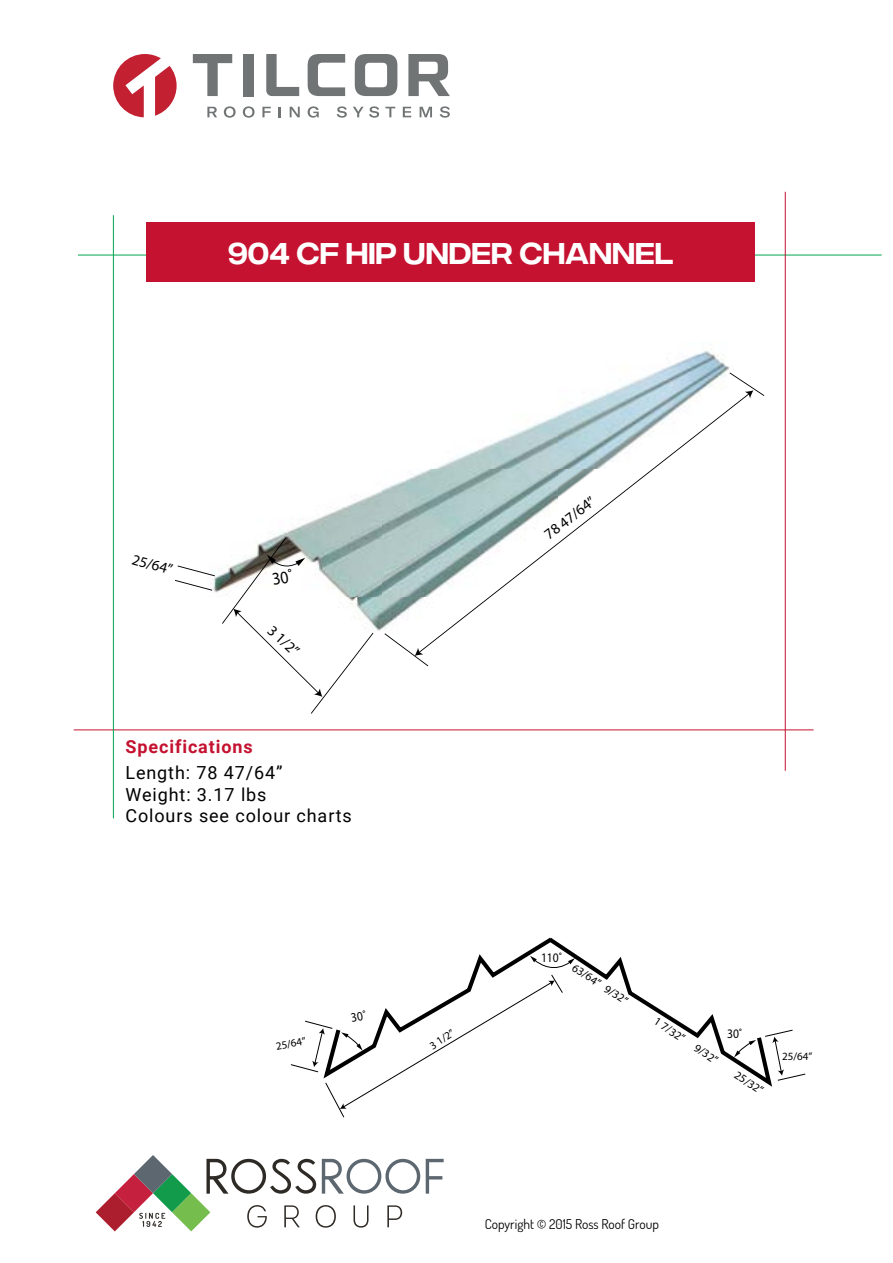
<style>
.page{position:relative;width:893px;height:1263px;background:#fff}
.page>*{position:absolute;margin:0;border:0;box-sizing:border-box;transform-origin:0 0}
.t1{font:30px "Integral CF";color:#fff}
.t2{font:18px/21.6px "Roboto";letter-spacing:.05em;color:#000}
.t3{font:700 18px "Roboto";letter-spacing:.05em;color:#c41230}
.t4{font:15.15px "Myriad Pro";color:#000}
.t5{font:13.5px "Dosis";color:#000}
.t6{font:13.05px "Myriad Pro";color:#000;scale:.89 1}
.t7{font:11.55px "Myriad Pro";color:#000}
.t8{font:11.1px "Myriad Pro";color:#000}
</style>
<div class="page">
<svg style="left:113px;top:54px;width:64px;height:63px"></svg>
<svg style="left:207px;top:107px;width:10px;height:10px"></svg>
<svg style="left:224px;top:106px;width:12px;height:12px"></svg>
<svg style="left:243px;top:106px;width:12px;height:12px"></svg>
<svg style="left:262px;top:107px;width:9px;height:10px"></svg>
<svg style="left:279px;top:107px;width:2px;height:10px"></svg>
<svg style="left:290px;top:107px;width:10px;height:10px"></svg>
<svg style="left:308px;top:106px;width:11px;height:12px"></svg>
<svg style="left:337px;top:106px;width:10px;height:12px"></svg>
<svg style="left:353px;top:106px;width:26px;height:12px"></svg>
<svg style="left:385px;top:107px;width:10px;height:10px"></svg>
<svg style="left:403px;top:107px;width:8px;height:10px"></svg>
<svg style="left:420px;top:107px;width:12px;height:10px"></svg>
<svg style="left:440px;top:106px;width:10px;height:12px"></svg>
<svg style="left:193px;top:54px;width:39px;height:42px"></svg>
<div style="left:243px;top:54px;width:10px;height:42px;background:#717475"></div>
<svg style="left:266px;top:54px;width:33px;height:42px"></svg>
<svg style="left:308px;top:54px;width:37px;height:42px"></svg>
<svg style="left:355px;top:54px;width:42px;height:42px"></svg>
<svg style="left:408px;top:54px;width:42px;height:42px"></svg>
<hr style="left:78px;top:255px;width:804px;height:1px;background:#00a651">
<hr style="left:74px;top:730px;width:740px;height:1px;background:#c41230">
<hr style="left:113px;top:215px;width:1px;height:603px;background:#00a651">
<hr style="left:785px;top:192px;width:1px;height:579px;background:#c41230">
<svg style="left:426px;top:1159px;width:18px;height:35px"></svg>
<svg style="left:96px;top:1155px;width:324px;height:76px"></svg>
<div style="left:147px;top:222px;width:608px;height:60px;background:#c41230"></div>
<img style="left:214px;top:351px;width:516px;height:283px">
<svg style="left:419px;top:393px;width:326px;height:253px"></svg>
<svg style="left:730px;top:372px;width:34px;height:26px"></svg>
<svg style="left:384px;top:633px;width:44px;height:33px"></svg>
<svg style="left:175px;top:565px;width:40px;height:26px"></svg>
<svg style="left:222px;top:537px;width:151px;height:177px"></svg>
<svg style="left:290px;top:938px;width:516px;height:179px"></svg>
<h1 class="t1" style="left:228px;top:237px;width:447px">904 CF HIP UNDER CHANNEL</h1>
<p class="t4" style="left:135px;top:550px;width:43px;rotate:16deg">25/64”</p>
<p class="t4" style="left:276px;top:621px;width:38px;rotate:43deg">3 1/2”</p>
<p class="t3" style="left:125px;top:734px;width:129px">Specifications</p>
<p class="t2" style="left:125px;top:761px;width:228px">Length: 78 47/64”<br>Weight: 3.17 lbs<br>Colours see colour charts</p>
<p class="t8" style="left:275px;top:1039px;width:32px;rotate:-11deg">25/64”</p>
<p class="t4" style="left:540px;top:529px;width:62px;rotate:-38deg">78 47/64”</p>
<p class="t6" style="left:541px;top:949px;width:26px">110˚</p>
<p class="t7" style="left:577px;top:960px;width:33px;rotate:33deg">63/64”</p>
<p class="t7" style="left:609px;top:981px;width:27px;rotate:33deg">9/32”</p>
<p class="t7" style="left:659px;top:1014px;width:36px;rotate:33deg">1 7/32”</p>
<p class="t8" style="left:427px;top:1041px;width:29px;rotate:-33deg">3 1/2”</p>
<p class="t6" style="left:727px;top:1026px;width:19px">30˚</p>
<p class="t7" style="left:699px;top:1041px;width:27px;rotate:33deg">9/32”</p>
<p class="t7" style="left:739px;top:1068px;width:33px;rotate:33deg">25/32”</p>
<p class="t8" style="left:782px;top:1049px;width:32px">25/64”</p>
<p class="t5" style="left:485px;top:1216px;width:176px">Copyright © 2015 Ross Roof Group</p>
</div>
